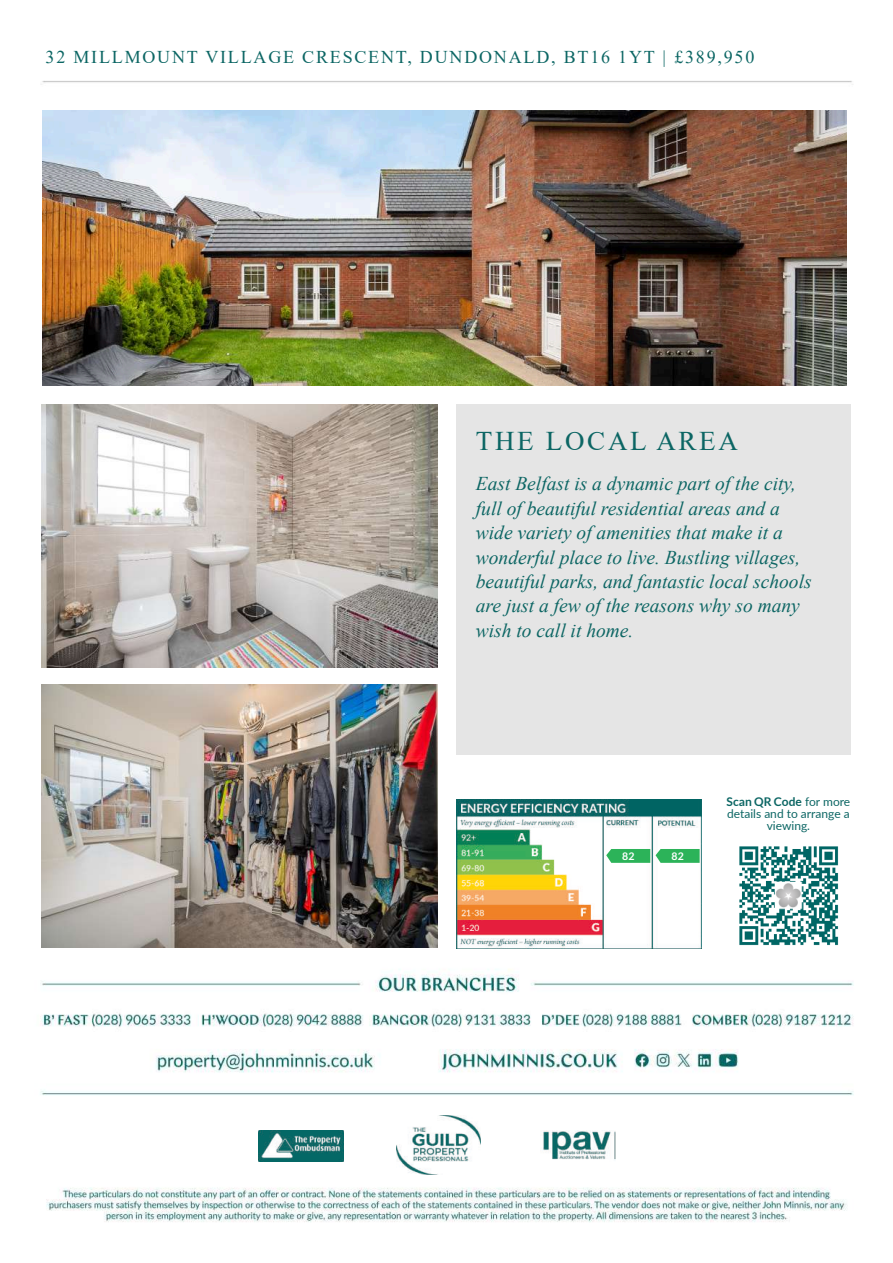
<style>
.page{position:relative;width:893px;height:1263px;background:#fff}
.page>*{position:absolute;margin:0;border:0;box-sizing:border-box;transform-origin:0 0}
.t1{font:27px "Times New Roman";letter-spacing:.1em;color:#0c6664}
.t2{font:italic 19.5px/24.5px "Times New Roman";color:#0d6664}
.t3{font:18px "Times New Roman";letter-spacing:.1em;color:#0c6664}
.t4{font:12px/12px "Lato";color:#0c6664;text-align:center}
.t5{font:700 10.5px "Lato";color:#fff}
.s1{font-weight:700}
</style>
<div class="page">
<img style="left:40px;top:81px;width:814px;height:1141px">
<img style="left:540px;top:1130px;width:76px;height:32px">
<img style="left:258px;top:1130px;width:86px;height:32px">
<img style="left:397px;top:1115px;width:83px;height:59px">
<img style="left:734px;top:842px;width:108px;height:108px">
<img style="left:456px;top:800px;width:246px;height:149px">
<svg style="left:606px;top:849px;width:44px;height:14px"></svg>
<svg style="left:656px;top:849px;width:44px;height:14px"></svg>
<img style="left:43px;top:110px;width:804px;height:276px">
<img style="left:42px;top:404px;width:395px;height:264px">
<img style="left:42px;top:684px;width:395px;height:264px">
<div style="left:456px;top:404px;width:394px;height:350px;background:#e5e5e5"></div>
<p class="t3" style="left:46px;top:50px;width:710px">32 MILLMOUNT VILLAGE CRESCENT, DUNDONALD, BT16 1YT | £389,950</p>
<h1 class="t1" style="left:476px;top:432px;width:264px">THE LOCAL AREA</h1>
<p class="t2" style="left:476px;top:473px;width:337px">East Belfast is a dynamic part of the city, full of beautiful residential areas and a wide variety of amenities that make it a wonderful place to live. Bustling villages, beautiful parks, and fantastic local schools are just a few of the reasons why so many wish to call it home.</p>
<p class="t5" style="left:622px;top:851px;width:14px">82</p>
<p class="t5" style="left:672px;top:851px;width:14px">82</p>
<p class="t4" style="left:727px;top:797px;width:125px"><span class="s1">Scan QR Code</span> for more details and to arrange a viewing.</p>
</div>
